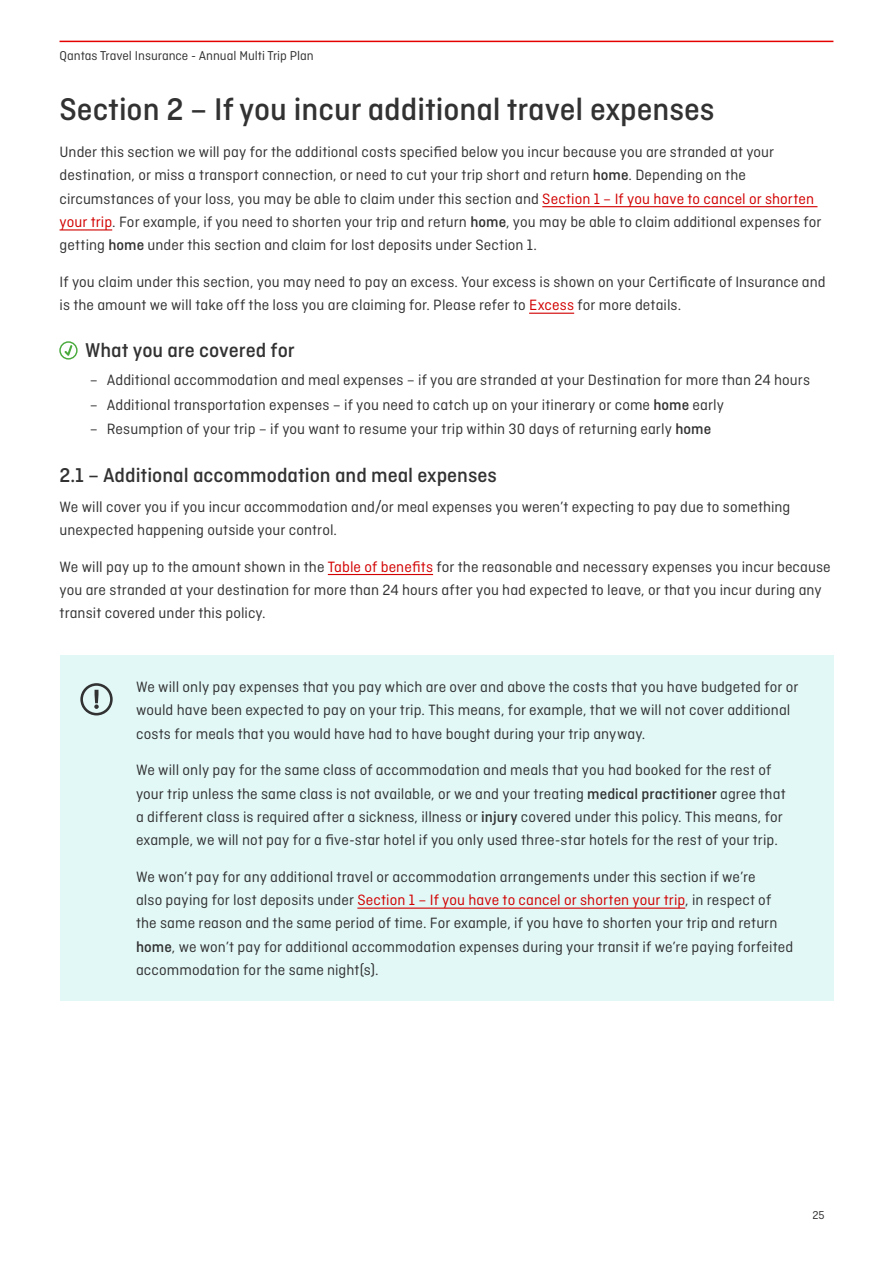
<style>
.page{position:relative;width:893px;height:1263px;background:#fff}
.page>*{position:absolute;margin:0;border:0;box-sizing:border-box;transform-origin:0 0}
.Headline_2{font:500 33px "Ciutadella";color:#323232}
.Headline_3{font:500 21px "Ciutadella";color:#323232}
.Checks_and_Exes_Bullets_-_Level_1{font:500 21px "Ciutadella";letter-spacing:-.005em;color:#323232}
.Body{font:15.75px/23.2px "Ciutadella";letter-spacing:.005em;color:#323232}
.t1{font:13.5px "Ciutadella";color:#323232}
.t2{font:12px "Ciutadella";color:#323232}
.s1{font-weight:500}
.s2{color:#d20000}
</style>
<div class="page">
<hr style="left:60px;top:41px;width:773px;height:1px;background:#e40000">
<hr style="left:542px;top:206px;width:275px;height:1px;background:#d20000">
<hr style="left:60px;top:229px;width:52px;height:1px;background:#d20000">
<hr style="left:529px;top:313px;width:45px;height:1px;background:#d20000">
<hr style="left:328px;top:574px;width:105px;height:1px;background:#d20000">
<svg style="left:59px;top:341px;width:19px;height:19px"></svg>
<div style="left:60px;top:655px;width:773px;height:345px;background:#e2f8f7"></div>
<hr style="left:357px;top:907px;width:328px;height:2px;background:#d20000">
<svg style="left:80px;top:683px;width:33px;height:32px"></svg>
<p class="t1" style="left:60px;top:48px;width:256px">Qantas Travel Insurance - Annual Multi Trip Plan</p>
<h2 class="Headline_2" style="left:60px;top:91px;width:657px">Section 2 – If you incur additional travel expenses</h2>
<p class="Body" style="left:60px;top:140px;width:763px">Under this section we will pay for the additional costs specified below you incur because you are stranded at your destination, or miss a transport connection, or need to cut your trip short and return <span class="s1">home</span>. Depending on the circumstances of your loss, you may be able to claim under this section and <span class="s2">Section 1 – If you have to cancel or shorten your trip</span>. For example, if you need to shorten your trip and return <span class="s1">home</span>, you may be able to claim additional expenses for getting <span class="s1">home</span> under this section and claim for lost deposits under Section 1.</p>
<p class="Body" style="left:60px;top:270px;width:768px">If you claim under this section, you may need to pay an excess. Your excess is shown on your Certificate of Insurance and is the amount we will take off the loss you are claiming for. Please refer to <span class="s2">Excess</span> for more details.</p>
<h3 class="Checks_and_Exes_Bullets_-_Level_1" style="left:85px;top:339px;width:211px">What you are covered for</h3>
<p class="Body" style="left:90px;top:368px;width:722px">– Additional accommodation and meal expenses – if you are stranded at your Destination for more than 24 hours</p>
<p class="Body" style="left:90px;top:393px;width:636px">– Additional transportation expenses – if you need to catch up on your itinerary or come <span class="s1">home</span> early</p>
<p class="Body" style="left:90px;top:417px;width:623px">– Resumption of your trip – if you want to resume your trip within 30 days of returning early <span class="s1">home</span></p>
<h3 class="Headline_3" style="left:60px;top:463px;width:439px">2.1 – Additional accommodation and meal expenses</h3>
<p class="Body" style="left:60px;top:495px;width:732px">We will cover you if you incur accommodation and/or meal expenses you weren’t expecting to pay due to something unexpected happening outside your control.</p>
<p class="Body" style="left:60px;top:555px;width:773px">We will pay up to the amount shown in the <span class="s2">Table of benefits</span> for the reasonable and necessary expenses you incur because you are stranded at your destination for more than 24 hours after you had expected to leave, or that you incur during any transit covered under this policy.</p>
<p class="Body" style="left:136px;top:675px;width:664px">We will only pay expenses that you pay which are over and above the costs that you have budgeted for or would have been expected to pay on your trip. This means, for example, that we will not cover additional costs for meals that you would have had to have bought during your trip anyway.</p>
<p class="Body" style="left:136px;top:758px;width:651px">We will only pay for the same class of accommodation and meals that you had booked for the rest of your trip unless the same class is not available, or we and your treating <span class="s1">medical practitioner</span> agree that a different class is required after a sickness, illness or <span class="s1">injury</span> covered under this policy. This means, for example, we will not pay for a five-star hotel if you only used three-star hotels for the rest of your trip.</p>
<p class="Body" style="left:136px;top:865px;width:659px">We won’t pay for any additional travel or accommodation arrangements under this section if we’re<br>also paying for lost deposits under <span class="s2">Section 1 – If you have to cancel or shorten your trip</span>, in respect of the same reason and the same period of time. For example, if you have to shorten your trip and return <span class="s1">home</span>, we won’t pay for additional accommodation expenses during your transit if we’re paying forfeited accommodation for the same night(s).</p>
<p class="t2" style="left:812px;top:1209px;width:14px">25</p>
</div>
